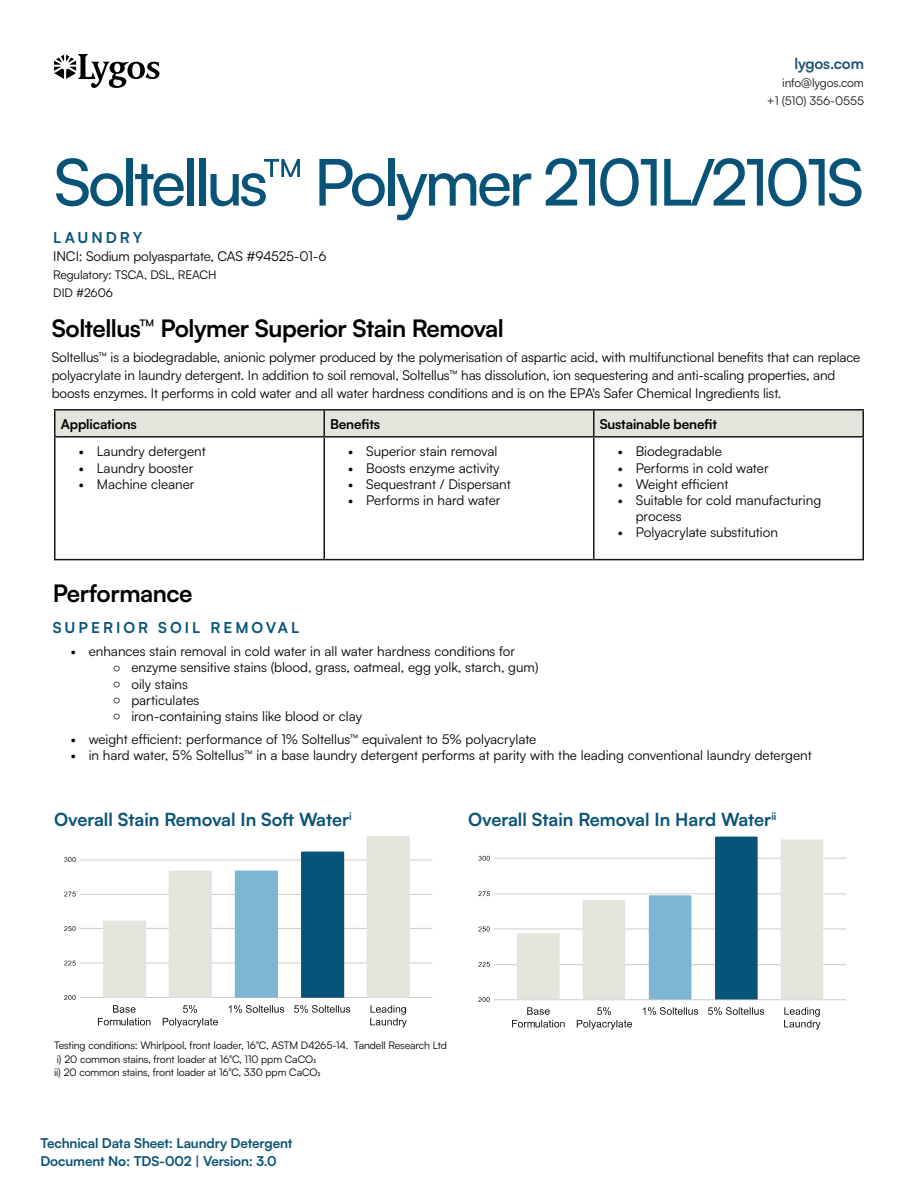
<style>
.page{position:relative;width:918px;height:1188px;background:#fff}
.page>*{position:absolute;margin:0;border:0;box-sizing:border-box;transform-origin:0 0}
.t1{font:500 64.5px "Satoshi";letter-spacing:-.05em;color:#085378}
.t2{font:700 24px "Satoshi";letter-spacing:-.02em;color:#000}
.t3{font:700 18px "Satoshi";color:#085378}
.Body{font:700 15px "Satoshi";letter-spacing:.2em;color:#085378}
.Body-2{font:700 15px "Satoshi";letter-spacing:-.01em;color:#1e5275}
.Body-3{font:13.5px/18px "Satoshi";letter-spacing:-.01em;color:#000}
.bullet_nest_1{font:13.5px "Satoshi";color:#000}
.Body-4{font:700 13.5px/18px "Satoshi";letter-spacing:-.01em;color:#085378}
.Body-5{font:700 13.5px "Satoshi";letter-spacing:-.01em;color:#000}
.Body-6{font:12px "Satoshi";letter-spacing:-.01em;color:#000}
.Body-7{font:12px "Satoshi";letter-spacing:-.01em;color:#161616}
.Body_Small{font:10.5px "Satoshi";letter-spacing:-.01em;color:#000}
.s1{font-weight:700;font-size:7.5px}
</style>
<div class="page">
<svg style="left:54px;top:54px;width:106px;height:34px"></svg>
<svg style="left:56px;top:438px;width:806px;height:121px"></svg>
<hr style="left:54px;top:409px;width:270px;height:2px;background:#161616">
<hr style="left:54px;top:411px;width:2px;height:25px;background:#161616">
<hr style="left:324px;top:409px;width:270px;height:2px;background:#161616">
<hr style="left:594px;top:409px;width:270px;height:2px;background:#161616">
<div style="left:55px;top:410px;width:808px;height:26px;background:#e3e4db"></div>
<hr style="left:862px;top:411px;width:2px;height:25px;background:#161616">
<hr style="left:54px;top:436px;width:270px;height:2px;background:#161616">
<hr style="left:54px;top:438px;width:2px;height:121px;background:#161616">
<hr style="left:324px;top:436px;width:270px;height:2px;background:#161616">
<hr style="left:324px;top:438px;width:1px;height:121px;background:#161616">
<hr style="left:594px;top:436px;width:270px;height:2px;background:#161616">
<hr style="left:593px;top:438px;width:1px;height:121px;background:#161616">
<hr style="left:862px;top:438px;width:2px;height:121px;background:#161616">
<hr style="left:54px;top:559px;width:270px;height:1px;background:#161616">
<hr style="left:324px;top:559px;width:270px;height:1px;background:#161616">
<hr style="left:594px;top:559px;width:270px;height:1px;background:#161616">
<hr style="left:80px;top:997px;width:353px;height:1px;background:#ccc">
<hr style="left:80px;top:963px;width:353px;height:1px;background:#ccc">
<hr style="left:80px;top:928px;width:353px;height:1px;background:#ccc">
<hr style="left:80px;top:894px;width:353px;height:1px;background:#ccc">
<hr style="left:80px;top:860px;width:353px;height:1px;background:#ccc">
<div style="left:103px;top:921px;width:43px;height:77px;background:#e3e4db"></div>
<div style="left:169px;top:871px;width:43px;height:127px;background:#e3e4db"></div>
<div style="left:235px;top:871px;width:43px;height:127px;background:#7db6d3"></div>
<div style="left:301px;top:852px;width:43px;height:146px;background:#085378"></div>
<div style="left:367px;top:837px;width:43px;height:161px;background:#e3e4db"></div>
<svg style="left:64px;top:995px;width:12px;height:5px"></svg>
<svg style="left:64px;top:961px;width:12px;height:5px"></svg>
<svg style="left:64px;top:926px;width:12px;height:5px"></svg>
<svg style="left:64px;top:892px;width:12px;height:5px"></svg>
<svg style="left:64px;top:857px;width:12px;height:5px"></svg>
<svg style="left:98px;top:1005px;width:52px;height:20px"></svg>
<svg style="left:163px;top:1005px;width:55px;height:22px"></svg>
<svg style="left:229px;top:1005px;width:55px;height:8px"></svg>
<svg style="left:294px;top:1005px;width:56px;height:8px"></svg>
<svg style="left:370px;top:1005px;width:37px;height:22px"></svg>
<hr style="left:494px;top:999px;width:353px;height:1px;background:#ccc">
<hr style="left:494px;top:964px;width:353px;height:1px;background:#ccc">
<hr style="left:494px;top:929px;width:353px;height:1px;background:#ccc">
<hr style="left:494px;top:894px;width:353px;height:1px;background:#ccc">
<hr style="left:494px;top:858px;width:353px;height:1px;background:#ccc">
<div style="left:517px;top:933px;width:43px;height:66px;background:#e3e4db"></div>
<div style="left:583px;top:900px;width:42px;height:99px;background:#e3e4db"></div>
<div style="left:649px;top:895px;width:42px;height:104px;background:#7db6d3"></div>
<div style="left:715px;top:837px;width:43px;height:162px;background:#085378"></div>
<div style="left:781px;top:839px;width:42px;height:160px;background:#e3e4db"></div>
<svg style="left:478px;top:997px;width:12px;height:5px"></svg>
<svg style="left:478px;top:962px;width:12px;height:5px"></svg>
<svg style="left:478px;top:926px;width:12px;height:5px"></svg>
<svg style="left:478px;top:891px;width:12px;height:5px"></svg>
<svg style="left:478px;top:856px;width:12px;height:5px"></svg>
<svg style="left:512px;top:1007px;width:53px;height:21px"></svg>
<svg style="left:577px;top:1007px;width:55px;height:22px"></svg>
<svg style="left:643px;top:1007px;width:55px;height:8px"></svg>
<svg style="left:708px;top:1007px;width:56px;height:8px"></svg>
<svg style="left:784px;top:1007px;width:37px;height:22px"></svg>
<p class="Body-2" style="left:794px;top:53px;width:71px">lygos.com</p>
<p class="Body-7" style="left:782px;top:75px;width:83px">info@lygos.com</p>
<p class="Body-7" style="left:767px;top:93px;width:99px">+1 (510) 356-0555</p>
<h1 class="t1" style="left:54px;top:137px;width:812px">Soltellus™ Polymer 2101L/2101S</h1>
<p class="Body" style="left:53px;top:226px;width:90px">LAUNDRY</p>
<p class="Body-3" style="left:53px;top:246px;width:275px">INCI: Sodium polyaspartate, CAS #94525-01-6</p>
<p class="Body-6" style="left:53px;top:266px;width:165px">Regulatory: TSCA, DSL, REACH</p>
<p class="Body-6" style="left:53px;top:284px;width:61px">DID #2606</p>
<h2 class="t2" style="left:52px;top:311px;width:454px">Soltellus™️ Polymer Superior Stain Removal</h2>
<p class="Body-3" style="left:52px;top:348px;width:810px">Soltellus™ is a biodegradable, anionic polymer produced by the polymerisation of aspartic acid, with multifunctional benefits that can replace polyacrylate in laundry detergent. In addition to soil removal, Soltellus™ has dissolution, ion sequestering and anti-scaling properties, and boosts enzymes. It performs in cold water and all water hardness conditions and is on the EPA's Safer Chemical Ingredients list.</p>
<p class="Body-5" style="left:61px;top:415px;width:77px">Applications</p>
<p class="Body-5" style="left:330px;top:415px;width:51px">Benefits</p>
<p class="Body-5" style="left:600px;top:415px;width:119px">Sustainable benefit</p>
<p class="Body-3" style="left:79px;top:442px;width:128px">• Laundry detergent</p>
<p class="Body-3" style="left:79px;top:458px;width:116px">• Laundry booster</p>
<p class="Body-3" style="left:79px;top:474px;width:117px">• Machine cleaner</p>
<p class="Body-3" style="left:348px;top:442px;width:151px">• Superior stain removal</p>
<p class="Body-3" style="left:348px;top:458px;width:153px">• Boosts enzyme activity</p>
<p class="Body-3" style="left:348px;top:474px;width:164px">• Sequestrant / Dispersant</p>
<p class="Body-3" style="left:348px;top:491px;width:154px">• Performs in hard water</p>
<p class="Body-3" style="left:618px;top:442px;width:106px">• Biodegradable</p>
<p class="Body-3" style="left:618px;top:458px;width:152px">• Performs in cold water</p>
<p class="Body-3" style="left:618px;top:474px;width:112px">• Weight efficient</p>
<p class="Body-3" style="left:636px;top:492px;width:187px;line-height:16.2px;text-indent:-18px">• Suitable for cold manufacturing process</p>
<p class="Body-3" style="left:618px;top:523px;width:162px">• Polyacrylate substitution</p>
<h2 class="t2" style="left:53px;top:576px;width:141px">Performance</h2>
<h3 class="Body" style="left:53px;top:617px;width:248px">SUPERIOR SOIL REMOVAL</h3>
<p class="Body-3" style="left:71px;top:642px;width:446px">• enhances stain removal in cold water in all water hardness conditions for</p>
<p class="bullet_nest_1" style="left:113px;top:659px;width:427px"><span class="s1">○</span> enzyme sensitive stains (blood, grass, oatmeal, egg yolk, starch, gum)</p>
<p class="bullet_nest_1" style="left:113px;top:675px;width:76px"><span class="s1">○</span> oily stains</p>
<p class="bullet_nest_1" style="left:113px;top:691px;width:88px"><span class="s1">○</span> particulates</p>
<p class="bullet_nest_1" style="left:113px;top:707px;width:250px"><span class="s1">○</span> iron-containing stains like blood or clay</p>
<p class="Body-3" style="left:71px;top:730px;width:467px">• weight efficient: performance of 1% Soltellus™️ equivalent to 5% polyacrylate</p>
<p class="Body-3" style="left:71px;top:746px;width:743px">• in hard water, 5% Soltellus™ in a base laundry detergent performs at parity with the leading conventional laundry detergent</p>
<h4 class="t3" style="left:54px;top:806px;width:299px">Overall Stain Removal In Soft Water<sup>i</sup></h4>
<h4 class="t3" style="left:468px;top:806px;width:310px">Overall Stain Removal In Hard Water<sup>ii</sup></h4>
<p class="Body_Small" style="left:54px;top:1039px;width:394px">Testing conditions: Whirlpool, front loader, 16°C, ASTM D4265-14. Tandell Research Ltd</p>
<p class="Body_Small" style="left:57px;top:1052px;width:261px">i) 20 common stains, front loader at 16°C, 110 ppm CaCO3</p>
<p class="Body_Small" style="left:54px;top:1066px;width:268px">ii) 20 common stains, front loader at 16°C, 330 ppm CaCO3</p>
<p class="Body-4" style="left:40px;top:1133px;width:254px">Technical Data Sheet: Laundry Detergent<br>Document No: TDS-002 | Version: 3.0</p>
</div>
